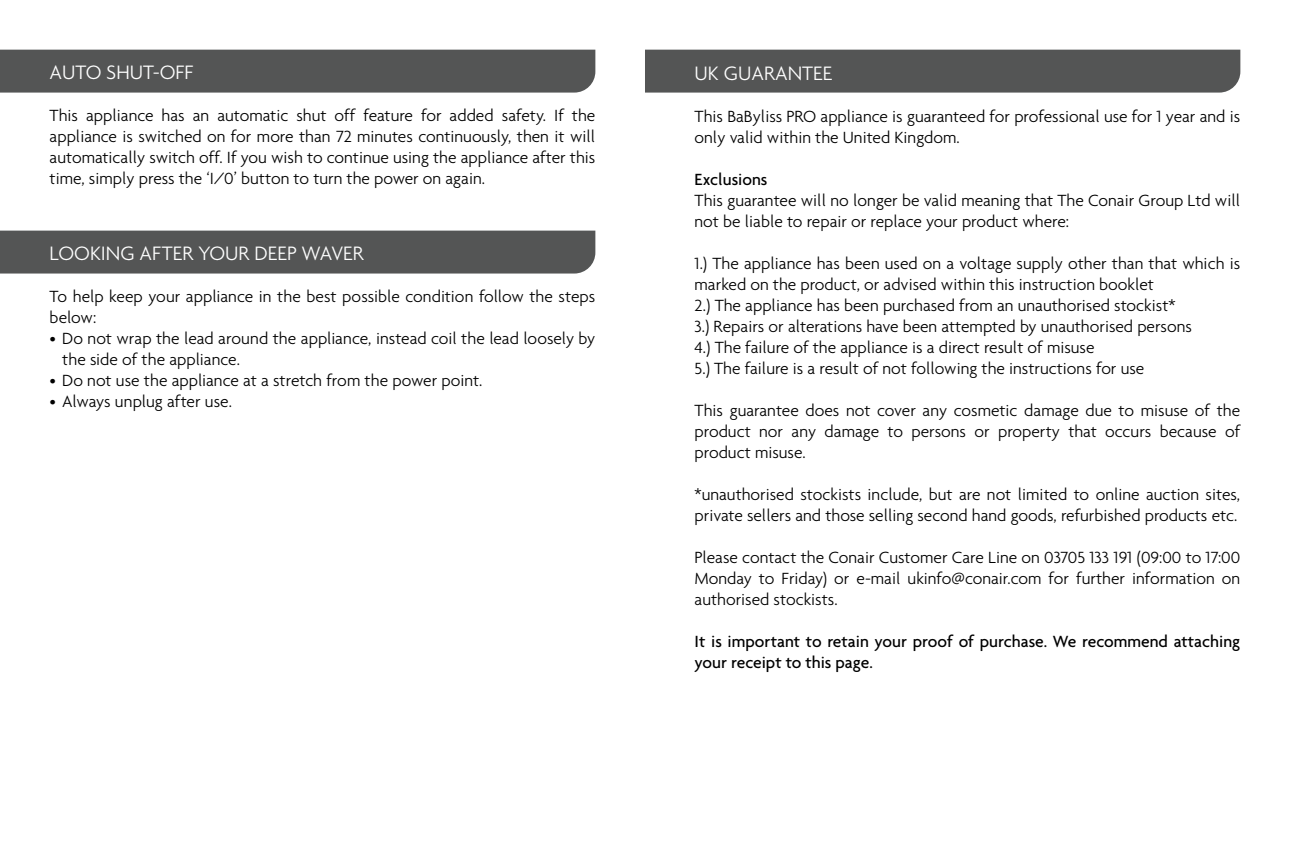
<style>
.page{position:relative;width:1290px;height:844px;background:#fff}
.page>*{position:absolute;margin:0;border:0;box-sizing:border-box;transform-origin:0 0}
.t1{font:300 21px "Agenda";color:#fff}
.t2{font:300 17.5px/21px "Agenda";color:#000}
.t3{font:500 17.5px/21px "Agenda";color:#000}
</style>
<div class="page">
<div style="left:0;top:230px;width:595px;height:43px;background:#545555"></div>
<div style="left:0;top:50px;width:595px;height:43px;background:#545555"></div>
<div style="left:645px;top:50px;width:595px;height:43px;background:#545555"></div>
<p class="t1" style="left:50px;top:60px;width:145px">AUTO SHUT-OFF</p>
<p class="t2" style="left:50px;top:105px;width:547px;text-align:justify">This appliance has an automatic shut off feature for added safety. If the appliance is switched on for more than 72 minutes continuously, then it will automatically switch off. If you wish to continue using the appliance after this time, simply press the ‘I/0’ button to turn the power on again.</p>
<p class="t1" style="left:50px;top:241px;width:316px">LOOKING AFTER YOUR DEEP WAVER</p>
<p class="t2" style="left:50px;top:285px;width:547px">To help keep your appliance in the best possible condition follow the steps below:</p>
<p class="t2" style="left:62px;top:327px;width:535px;text-indent:-13px">• Do not wrap the lead around the appliance, instead coil the lead loosely by the side of the appliance.</p>
<p class="t2" style="left:50px;top:369px;width:434px">• Do not use the appliance at a stretch from the power point.</p>
<p class="t2" style="left:50px;top:390px;width:184px">• Always unplug after use.</p>
<p class="t1" style="left:694px;top:61px;width:139px">UK GUARANTEE</p>
<p class="t2" style="left:694px;top:105px;width:547px">This BaByliss PRO appliance is guaranteed for professional use for 1 year and is only valid within the United Kingdom.</p>
<p class="t3" style="left:694px;top:168px;width:74px">Exclusions</p>
<p class="t2" style="left:694px;top:189px;width:547px">This guarantee will no longer be valid meaning that The Conair Group Ltd will not be liable to repair or replace your product where:</p>
<p class="t2" style="left:694px;top:252px;width:547px">1.) The appliance has been used on a voltage supply other than that which is marked on the product, or advised within this instruction booklet<br>2.) The appliance has been purchased from an unauthorised stockist*<br>3.) Repairs or alterations have been attempted by unauthorised persons<br>4.) The failure of the appliance is a direct result of misuse<br>5.) The failure is a result of not following the instructions for use</p>
<p class="t2" style="left:694px;top:399px;width:547px;text-align:justify">This guarantee does not cover any cosmetic damage due to misuse of the product nor any damage to persons or property that occurs because of product misuse.</p>
<p class="t2" style="left:694px;top:483px;width:547px">*unauthorised stockists include, but are not limited to online auction sites, private sellers and those selling second hand goods, refurbished products etc.</p>
<p class="t2" style="left:694px;top:546px;width:547px;text-align:justify">Please contact the Conair Customer Care Line on 03705 133 191 (09:00 to 17:00<br>Monday to Friday) or e-mail ukinfo@conair.com for further information on authorised stockists.</p>
<p class="t3" style="left:694px;top:630px;width:547px">It is important to retain your proof of purchase. We recommend attaching your receipt to this page.</p>
</div>
